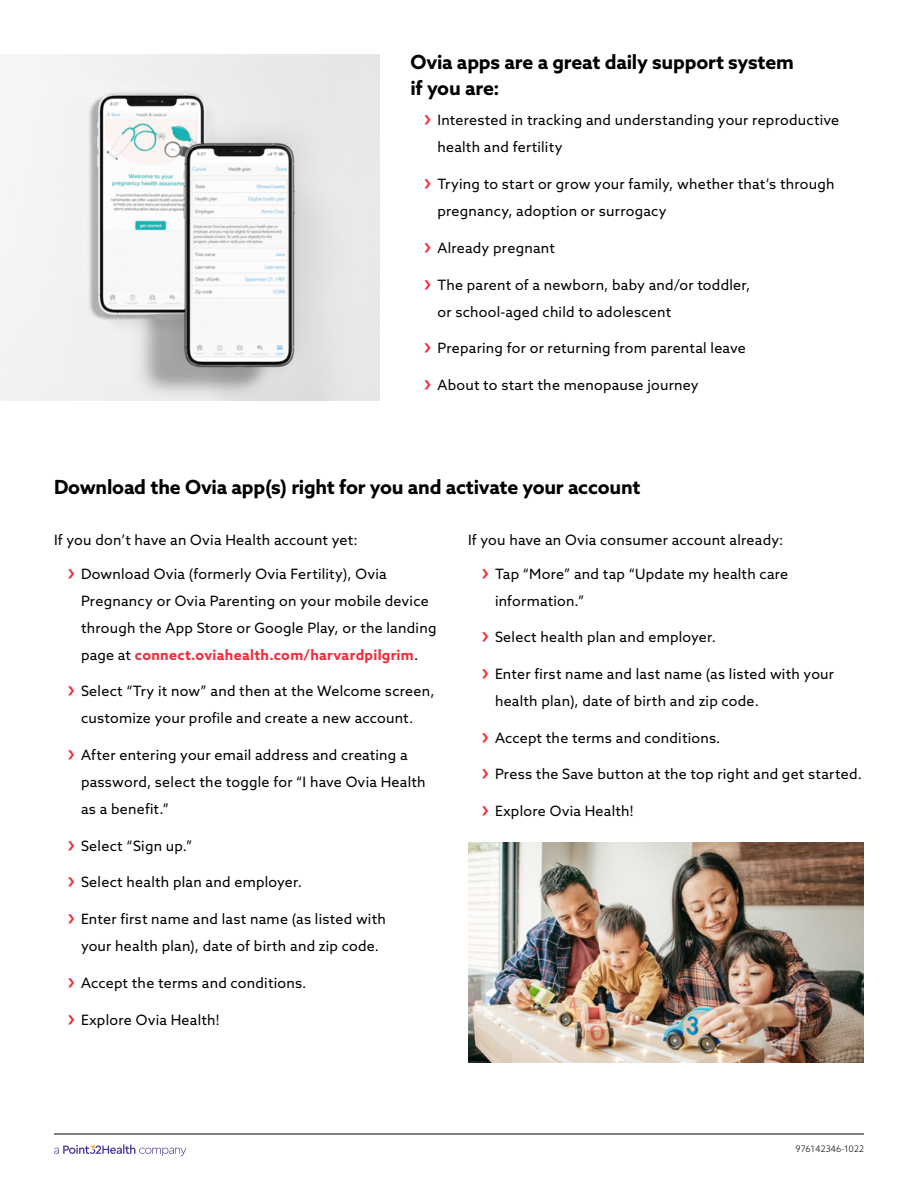
<style>
.page{position:relative;width:918px;height:1188px;background:#fff}
.page>*{position:absolute;margin:0;border:0;box-sizing:border-box;transform-origin:0 0}
.t1{font:700 19.5px/25.5px "Azo Sans";letter-spacing:-.01em;color:#000}
.t2{font:14.25px/27px "Azo Sans";letter-spacing:.015em;color:#000}
.t3{font:300 9px "Azo Sans";color:#000}
.s1{font-weight:700;font-size:21px;color:#ee303c}
.s2{font-weight:700;color:#ee303c}
</style>
<div class="page">
<img style="left:0;top:54px;width:379px;height:346px">
<img style="left:468px;top:842px;width:396px;height:221px">
<svg style="left:54px;top:1145px;width:132px;height:11px"></svg>
<hr style="left:54px;top:1134px;width:810px;height:1px;background:#000">
<h1 class="t1" style="left:410px;top:49px;width:385px">Ovia apps are a great daily support system if you are:</h1>
<p class="t2" style="left:437px;top:107px;width:403px;text-indent:-14px"><span class="s1">›</span> Interested in tracking and understanding your reproductive health and fertility</p>
<p class="t2" style="left:437px;top:170px;width:399px;text-indent:-14px"><span class="s1">›</span> Trying to start or grow your family, whether that’s through pregnancy, adoption or surrogacy</p>
<p class="t2" style="left:424px;top:234px;width:133px"><span class="s1">›</span> Already pregnant</p>
<p class="t2" style="left:437px;top:271px;width:314px;text-indent:-14px"><span class="s1">›</span> The parent of a newborn, baby and/or toddler, or school-aged child to adolescent</p>
<p class="t2" style="left:424px;top:335px;width:323px"><span class="s1">›</span> Preparing for or returning from parental leave</p>
<p class="t2" style="left:424px;top:371px;width:276px"><span class="s1">›</span> About to start the menopause journey</p>
<h1 class="t1" style="left:54px;top:474px;width:588px">Download the Ovia app(s) right for you and activate your account</h1>
<p class="t2" style="left:54px;top:526px;width:305px">If you don’t have an Ovia Health account yet:</p>
<p class="t2" style="left:81px;top:560px;width:357px;text-indent:-14px"><span class="s1">›</span> Download Ovia (formerly Ovia Fertility), Ovia Pregnancy or Ovia Parenting on your mobile device through the App Store or Google Play, or the landing page at <span class="s2">connect.oviahealth.com/harvardpilgrim</span>.</p>
<p class="t2" style="left:67px;top:677px;width:369px;text-align:center"><span class="s1">›</span> Select “Try it now” and then at the Welcome screen, customize your profile and create a new account.</p>
<p class="t2" style="left:81px;top:741px;width:346px;text-indent:-14px"><span class="s1">›</span> After entering your email address and creating a password, select the toggle for “I have Ovia Health as a benefit.”</p>
<p class="t2" style="left:67px;top:832px;width:126px"><span class="s1">›</span> Select “Sign up.”</p>
<p class="t2" style="left:67px;top:869px;width:236px"><span class="s1">›</span> Select health plan and employer.</p>
<p class="t2" style="left:67px;top:905px;width:320px;text-align:center"><span class="s1">›</span> Enter first name and last name (as listed with your health plan), date of birth and zip code.</p>
<p class="t2" style="left:67px;top:969px;width:240px"><span class="s1">›</span> Accept the terms and conditions.</p>
<p class="t2" style="left:67px;top:1006px;width:154px"><span class="s1">›</span> Explore Ovia Health!</p>
<p class="t2" style="left:468px;top:526px;width:317px">If you have an Ovia consumer account already:</p>
<p class="t2" style="left:495px;top:560px;width:295px;text-indent:-14px"><span class="s1">›</span> Tap “More” and tap “Update my health care information.”</p>
<p class="t2" style="left:481px;top:623px;width:236px"><span class="s1">›</span> Select health plan and employer.</p>
<p class="t2" style="left:495px;top:660px;width:341px;text-indent:-14px"><span class="s1">›</span> Enter first name and last name (as listed with your health plan), date of birth and zip code.</p>
<p class="t2" style="left:481px;top:724px;width:240px"><span class="s1">›</span> Accept the terms and conditions.</p>
<p class="t2" style="left:481px;top:761px;width:382px"><span class="s1">›</span> Press the Save button at the top right and get started.</p>
<p class="t2" style="left:481px;top:797px;width:154px"><span class="s1">›</span> Explore Ovia Health!</p>
<p class="t3" style="left:796px;top:1143px;width:70px">976142346-1022</p>
</div>
